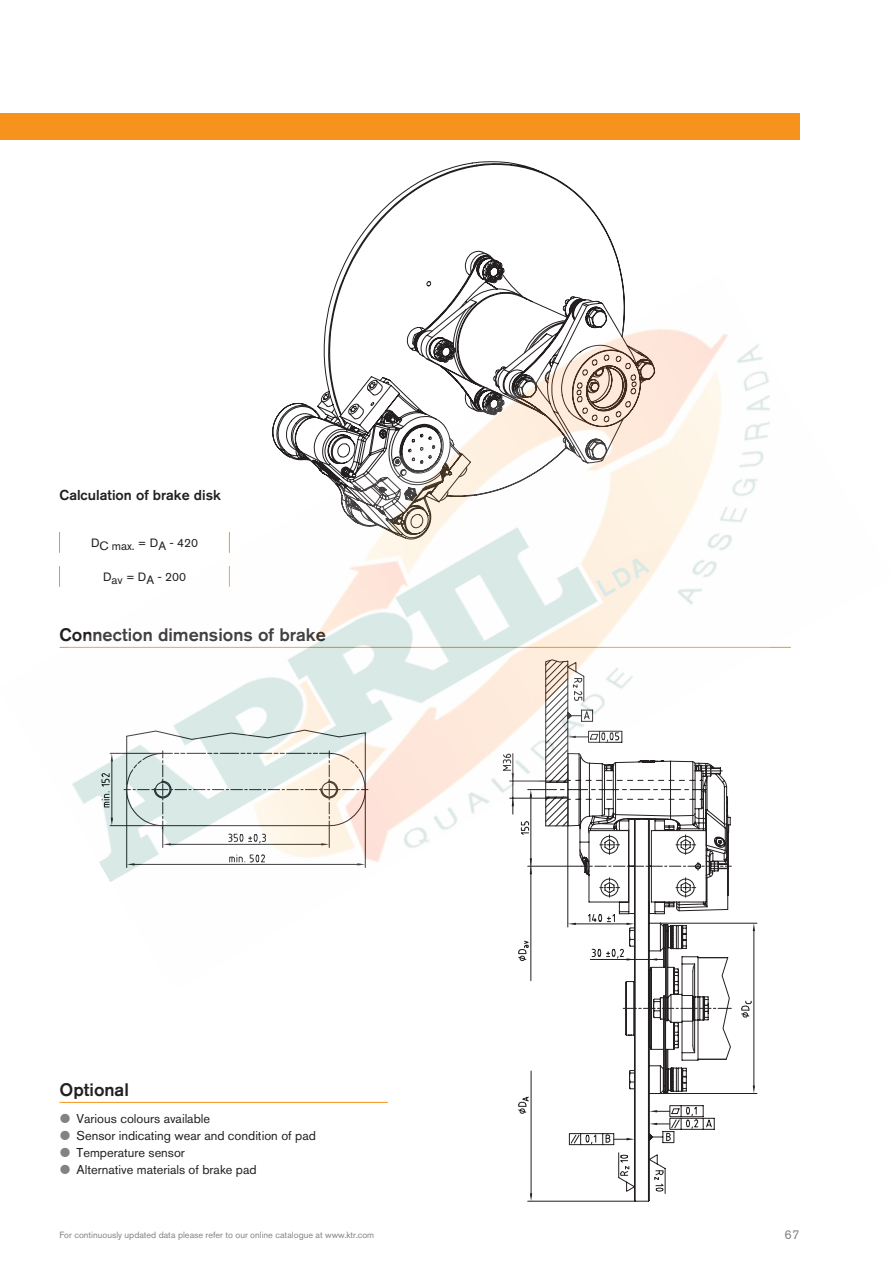
<style>
.page{position:relative;width:893px;height:1263px;background:#fff}
.page>*{position:absolute;margin:0;border:0;box-sizing:border-box;transform-origin:0 0}
.Subtitle_12___15{font:500 18px "Akzidenz Grotesk Pro";color:#231f20}
.body_text_9_5___14_m{font:500 14.25px "Akzidenz Grotesk Pro";color:#231f20}
.t1{font:12.75px "Akzidenz Grotesk Pro";color:#231f20}
.t2{font:12.75px "Akzidenz Grotesk Pro";color:#808285}
.design_description_8{font:12px "Akzidenz Grotesk Pro";color:#231f20}
.t3{font:9px "Akzidenz Grotesk Pro";color:#808285}
</style>
<div class="page">
<svg style="left:340px;top:161px;width:282px;height:112px"></svg>
<svg style="left:124px;top:990px;width:633px;height:211px"></svg>
<div style="left:0;top:114px;width:799px;height:26px;background:#f7931d"></div>
<hr style="left:60px;top:1102px;width:328px;height:1px;background:#f7931d">
<img style="left:59px;top:273px;width:732px;height:717px">
<p class="body_text_9_5___14_m" style="left:60px;top:485px;width:163px">Calculation of brake disk</p>
<p class="design_description_8" style="left:91px;top:535px;width:109px">DC max. = DA - 420</p>
<p class="design_description_8" style="left:103px;top:569px;width:85px">Dav = DA - 200</p>
<p class="Subtitle_12___15" style="left:60px;top:623px;width:268px">Connection dimensions of brake</p>
<p class="Subtitle_12___15" style="left:60px;top:1078px;width:71px">Optional</p>
<p class="t1" style="left:77px;top:1110px;width:135px">Various colours available</p>
<p class="t1" style="left:77px;top:1127px;width:241px">Sensor indicating wear and condition of pad</p>
<p class="t1" style="left:77px;top:1144px;width:110px">Temperature sensor</p>
<p class="t1" style="left:77px;top:1162px;width:182px">Alternative materials of brake pad</p>
<p class="t3" style="left:60px;top:1229px;width:316px">For continuously updated data please refer to our online catalogue at www.ktr.com</p>
<p class="t2" style="left:785px;top:1226px;width:16px">67</p>
</div>
